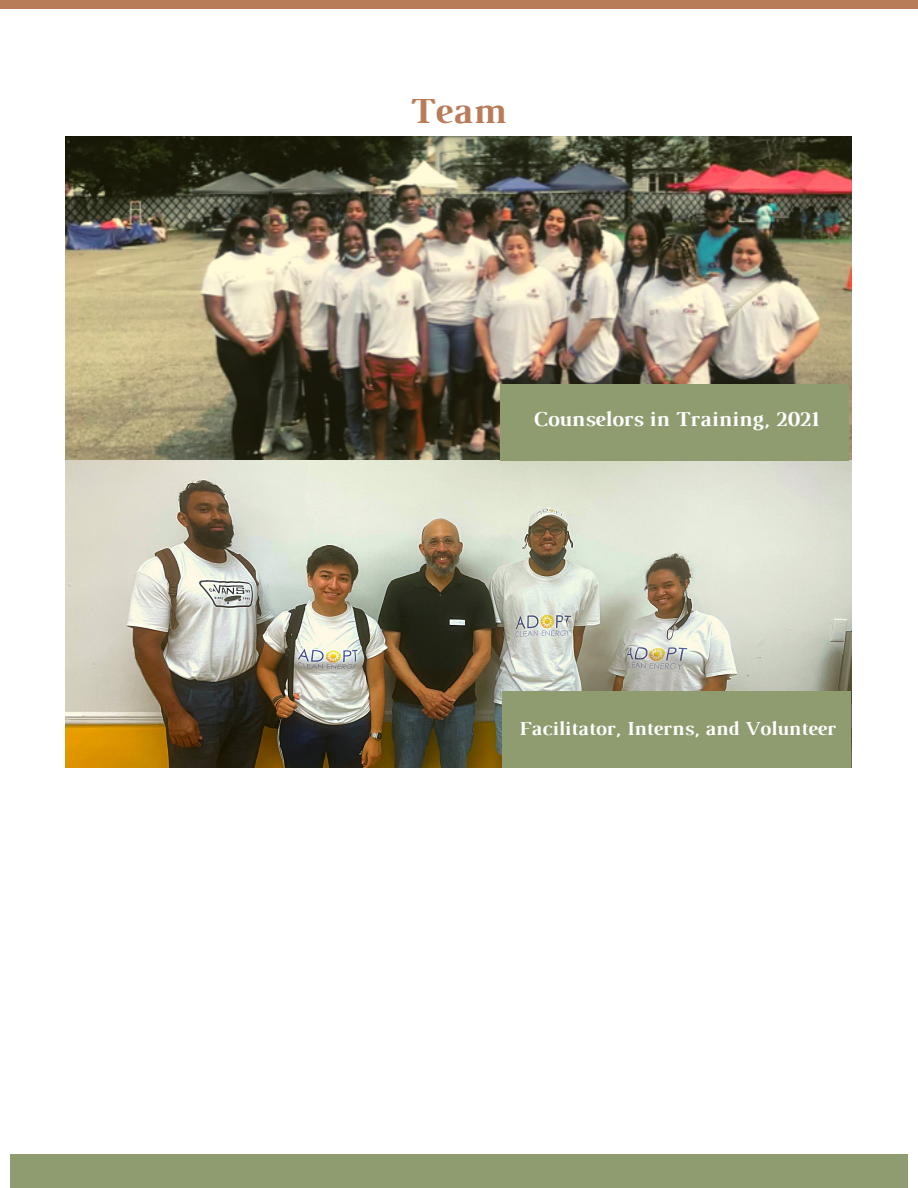
<style>
.page{position:relative;width:918px;height:1188px;background:#fff}
.page>*{position:absolute;margin:0;border:0;box-sizing:border-box;transform-origin:0 0}
.t1{font:700 37.5px "Luthier";color:#b87c59}
.t2{font:700 21.6px "Luthier";color:#fff}
.t3{font:700 20.1px "Luthier";color:#fff}
</style>
<div class="page">
<div style="left:10px;top:1154px;width:898px;height:34px;background:#8f9c6f"></div>
<img style="left:66px;top:136px;width:786px;height:324px">
<img style="left:66px;top:460px;width:786px;height:307px">
<div style="left:502px;top:692px;width:349px;height:76px;background:#8f9c6f"></div>
<div style="left:500px;top:384px;width:349px;height:77px;background:#8f9c6f"></div>
<div style="left:0;top:0;width:918px;height:9px;background:#b87c59"></div>
<h1 class="t1" style="left:409px;top:97px;width:98px">Team</h1>
<p class="t2" style="left:533px;top:411px;width:287px">Counselors in Training, 2021</p>
<p class="t3" style="left:519px;top:721px;width:318px">Facilitator, Interns, and Volunteer</p>
</div>
